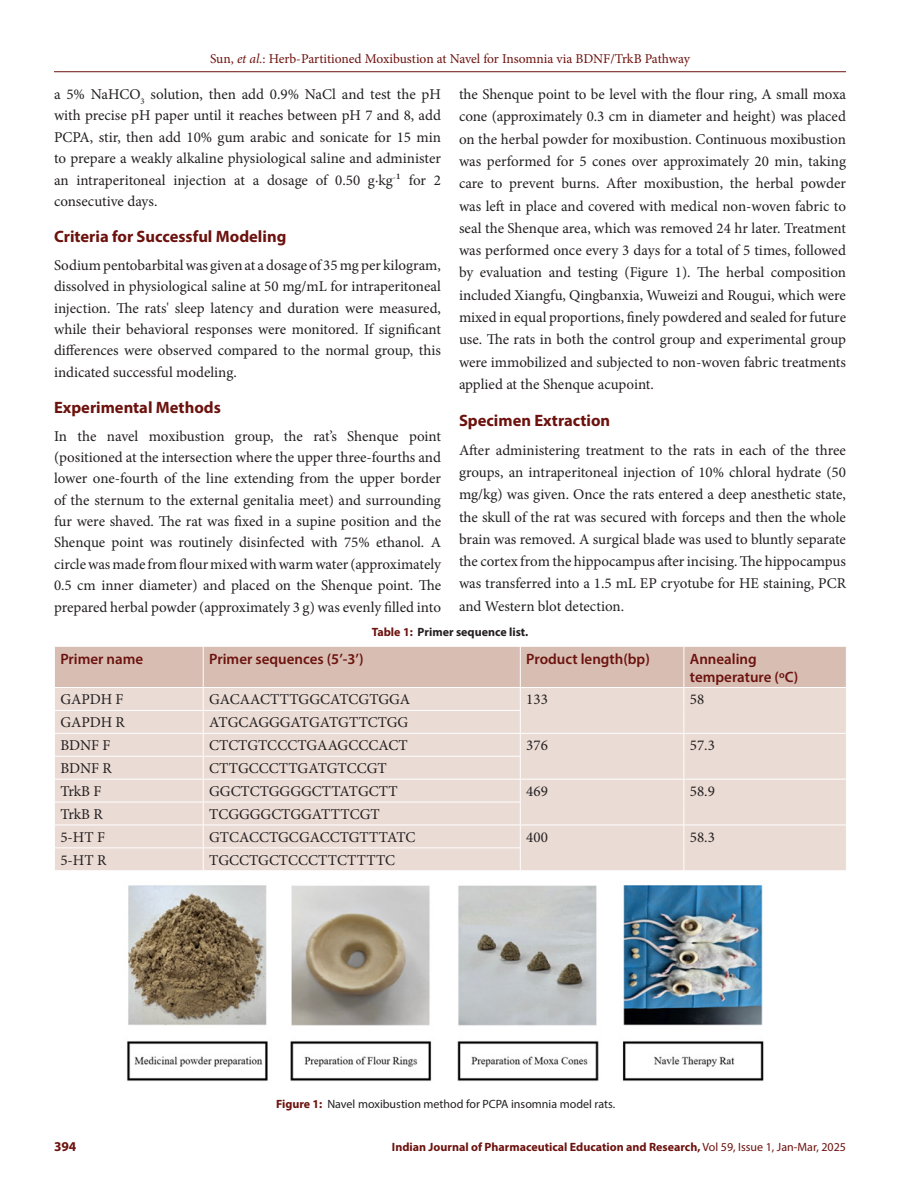
<style>
.page{position:relative;width:918px;height:1188px;background:#fff}
.page>*{position:absolute;margin:0;border:0;box-sizing:border-box;transform-origin:0 0}
.Heading_2{font:700 16.5px "Myriad Pro";color:#6c120e}
.Body_text__FO{font:15px/22.4px "Minion Pro";color:#231f20;text-align:justify}
.Body_text{font:15px/21.5px "Minion Pro";color:#231f20;text-align:justify}
.Table_Body{font:15px "Minion Pro";color:#231f20}
.Table_Header{font:600 15px/18px "Myriad Pro";color:#6c120e}
.t1{font:13.5px "Minion Pro";letter-spacing:-.005em;color:#6c120e}
.t2{font:700 13.5px "Myriad Pro";color:#6c120e}
.t3{font:700 12px "Myriad Pro";color:#6c120e}
.FIG_Caption{font:12px "Myriad Pro";color:#231f20}
.Table_Caption{font:700 12px "Myriad Pro";color:#231f20}
.s1{font-style:italic}
.s2{color:#6c120e}
.s3{font-weight:700;color:#6c120e}
.s4{font-weight:400}
</style>
<div class="page">
<hr style="left:54px;top:71px;width:792px;height:1px;background:#6c120e">
<svg style="left:55px;top:646px;width:791px;height:224px;background:#e7d6cf"></svg>
<img style="left:127px;top:885px;width:637px;height:196px">
<p class="t1" style="left:210px;top:50px;width:481px">Sun, <span class="s1">et al.</span>: Herb-Partitioned Moxibustion at Navel for Insomnia via BDNF/TrkB Pathway</p>
<p class="Body_text" style="left:54px;top:84px;width:389px">a 5% NaHCO<sub>3</sub> solution, then add 0.9% NaCl and test the pH with precise pH paper until it reaches between pH 7 and 8, add PCPA, stir, then add 10% gum arabic and sonicate for 15 min to prepare a weakly alkaline physiological saline and administer an intraperitoneal injection at a dosage of 0.50 g·kg<sup>-</sup>¹ for 2 consecutive days.</p>
<p class="Heading_2" style="left:54px;top:226px;width:234px">Criteria for Successful Modeling</p>
<p class="Body_text__FO" style="left:54px;top:254px;width:389px;line-height:21.5px">Sodium pentobarbital was given at a dosage of 35 mg per kilogram, dissolved in physiological saline at 50 mg/mL for intraperitoneal injection. The rats' sleep latency and duration were measured, while their behavioral responses were monitored. If significant differences were observed compared to the normal group, this indicated successful modeling.</p>
<p class="Heading_2" style="left:54px;top:397px;width:168px">Experimental Methods</p>
<p class="Body_text__FO" style="left:54px;top:425px;width:389px;line-height:21.5px">In the navel moxibustion group, the rat’s Shenque point (positioned at the intersection where the upper three-fourths and lower one-fourth of the line extending from the upper border of the sternum to the external genitalia meet) and surrounding fur were shaved. The rat was fixed in a supine position and the Shenque point was routinely disinfected with 75% ethanol. A circle was made from flour mixed with warm water (approximately 0.5 cm inner diameter) and placed on the Shenque point. The prepared herbal powder (approximately 3 g) was evenly filled into</p>
<p class="Body_text__FO" style="left:459px;top:83px;width:389px">the Shenque point to be level with the flour ring, A small moxa cone (approximately 0.3 cm in diameter and height) was placed on the herbal powder for moxibustion. Continuous moxibustion was performed for 5 cones over approximately 20 min, taking care to prevent burns. After moxibustion, the herbal powder was left in place and covered with medical non-woven fabric to seal the Shenque area, which was removed 24 hr later. Treatment was performed once every 3 days for a total of 5 times, followed by evaluation and testing (Figure 1). The herbal composition included Xiangfu, Qingbanxia, Wuweizi and Rougui, which were mixed in equal proportions, finely powdered and sealed for future use. The rats in both the control group and experimental group were immobilized and subjected to non-woven fabric treatments applied at the Shenque acupoint.</p>
<p class="Heading_2" style="left:459px;top:410px;width:153px">Specimen Extraction</p>
<p class="Body_text__FO" style="left:459px;top:439px;width:389px">After administering treatment to the rats in each of the three groups, an intraperitoneal injection of 10% chloral hydrate (50 mg/kg) was given. Once the rats entered a deep anesthetic state, the skull of the rat was secured with forceps and then the whole brain was removed. A surgical blade was used to bluntly separate the cortex from the hippocampus after incising. The hippocampus was transferred into a 1.5 mL EP cryotube for HE staining, PCR and Western blot detection.</p>
<p class="Table_Caption" style="left:372px;top:624px;width:158px"><span class="s2">Table 1:</span> Primer sequence list.</p>
<p class="Table_Header" style="left:60px;top:649px;width:84px">Primer name</p>
<p class="Table_Header" style="left:209px;top:649px;width:156px">Primer sequences (5’-3’)</p>
<p class="Table_Header" style="left:526px;top:649px;width:125px">Product length(bp)</p>
<p class="Table_Header" style="left:690px;top:649px;width:110px">Annealing temperature (ºC)</p>
<p class="Table_Body" style="left:60px;top:690px;width:65px">GAPDH F</p>
<p class="Table_Body" style="left:209px;top:690px;width:203px">GACAACTTTGGCATCGTGGA</p>
<p class="Table_Body" style="left:526px;top:690px;width:23px">133</p>
<p class="Table_Body" style="left:690px;top:690px;width:16px">58</p>
<p class="Table_Body" style="left:60px;top:713px;width:66px">GAPDH R</p>
<p class="Table_Body" style="left:209px;top:713px;width:201px">ATGCAGGGATGATGTTCTGG</p>
<p class="Table_Body" style="left:60px;top:735px;width:52px">BDNF F</p>
<p class="Table_Body" style="left:209px;top:735px;width:200px">CTCTGTCCCTGAAGCCCACT</p>
<p class="Table_Body" style="left:526px;top:735px;width:23px">376</p>
<p class="Table_Body" style="left:690px;top:735px;width:27px">57.3</p>
<p class="Table_Body" style="left:60px;top:758px;width:53px">BDNF R</p>
<p class="Table_Body" style="left:209px;top:758px;width:179px">CTTGCCCTTGATGTCCGT</p>
<p class="Table_Body" style="left:60px;top:781px;width:43px">TrkB F</p>
<p class="Table_Body" style="left:209px;top:781px;width:190px">GGCTCTGGGGCTTATGCTT</p>
<p class="Table_Body" style="left:526px;top:781px;width:23px">469</p>
<p class="Table_Body" style="left:690px;top:781px;width:27px">58.9</p>
<p class="Table_Body" style="left:60px;top:804px;width:44px">TrkB R</p>
<p class="Table_Body" style="left:209px;top:804px;width:172px">TCGGGGCTGGATTTCGT</p>
<p class="Table_Body" style="left:60px;top:827px;width:46px">5-HT F</p>
<p class="Table_Body" style="left:209px;top:827px;width:208px">GTCACCTGCGACCTGTTTATC</p>
<p class="Table_Body" style="left:526px;top:827px;width:23px">400</p>
<p class="Table_Body" style="left:690px;top:827px;width:27px">58.3</p>
<p class="Table_Body" style="left:60px;top:850px;width:48px">5-HT R</p>
<p class="Table_Body" style="left:209px;top:850px;width:187px">TGCCTGCTCCCTTCTTTTC</p>
<p class="FIG_Caption" style="left:276px;top:1096px;width:341px"><span class="s3">Figure 1:</span> Navel moxibustion method for PCPA insomnia model rats.</p>
<p class="t2" style="left:54px;top:1137px;width:24px">394</p>
<p class="t3" style="left:392px;top:1139px;width:456px">Indian Journal of Pharmaceutical Education and Research, <span class="s4">Vol 59, Issue 1, Jan-Mar, 2025</span></p>
</div>
